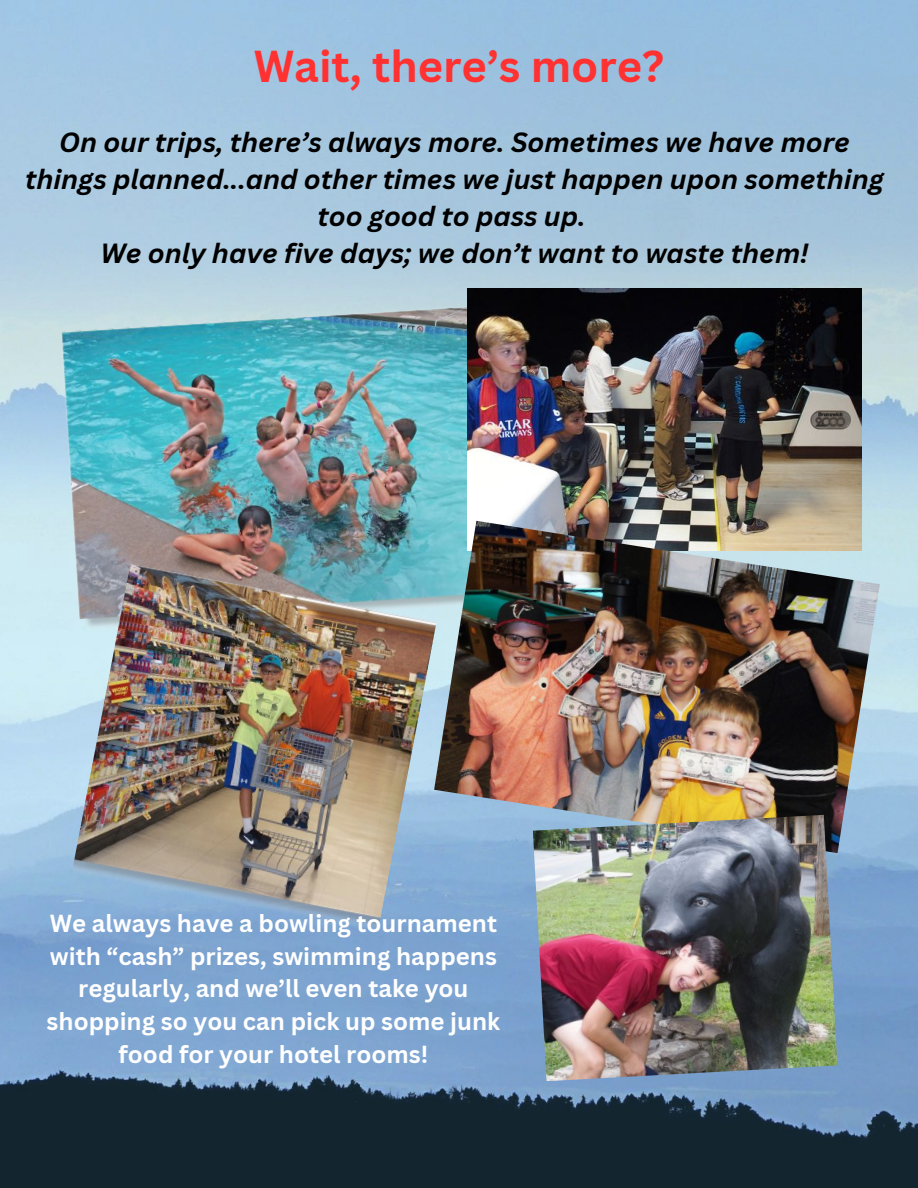
<style>
.page{position:relative;width:918px;height:1188px;background:#fff}
.page>*{position:absolute;margin:0;border:0;box-sizing:border-box;transform-origin:0 0}
.t1{font:700 43.5px "Canva Sans";color:#ff3131}
.t2{font:italic 700 27px/37.2px "Canva Sans";color:#000;text-align:center}
.t3{font:700 24px/32.7px "Canva Sans";color:#fff;text-align:center}
</style>
<div class="page">
<img style="left:0;top:0;width:918px;height:1188px">
<img style="left:56px;top:304px;width:411px;height:334px">
<img style="left:467px;top:288px;width:394px;height:233px">
<img style="left:71px;top:564px;width:366px;height:372px">
<img style="left:434px;top:521px;width:446px;height:332px">
<img style="left:533px;top:815px;width:304px;height:266px">
<p class="t1" style="left:254px;top:35px;width:412px">Wait, there’s more?</p>
<p class="t2" style="left:25px;top:122px;width:860px">On our trips, there’s always more. Sometimes we have more things planned...and other times we just happen upon something too good to pass up.</p>
<p class="t2" style="left:100px;top:234px;width:710px">We only have five days; we don’t want to waste them!</p>
<p class="t3" style="left:47px;top:907px;width:455px">We always have a bowling tournament with “cash” prizes, swimming happens regularly, and we’ll even take you shopping so you can pick up some junk food for your hotel rooms!</p>
</div>
